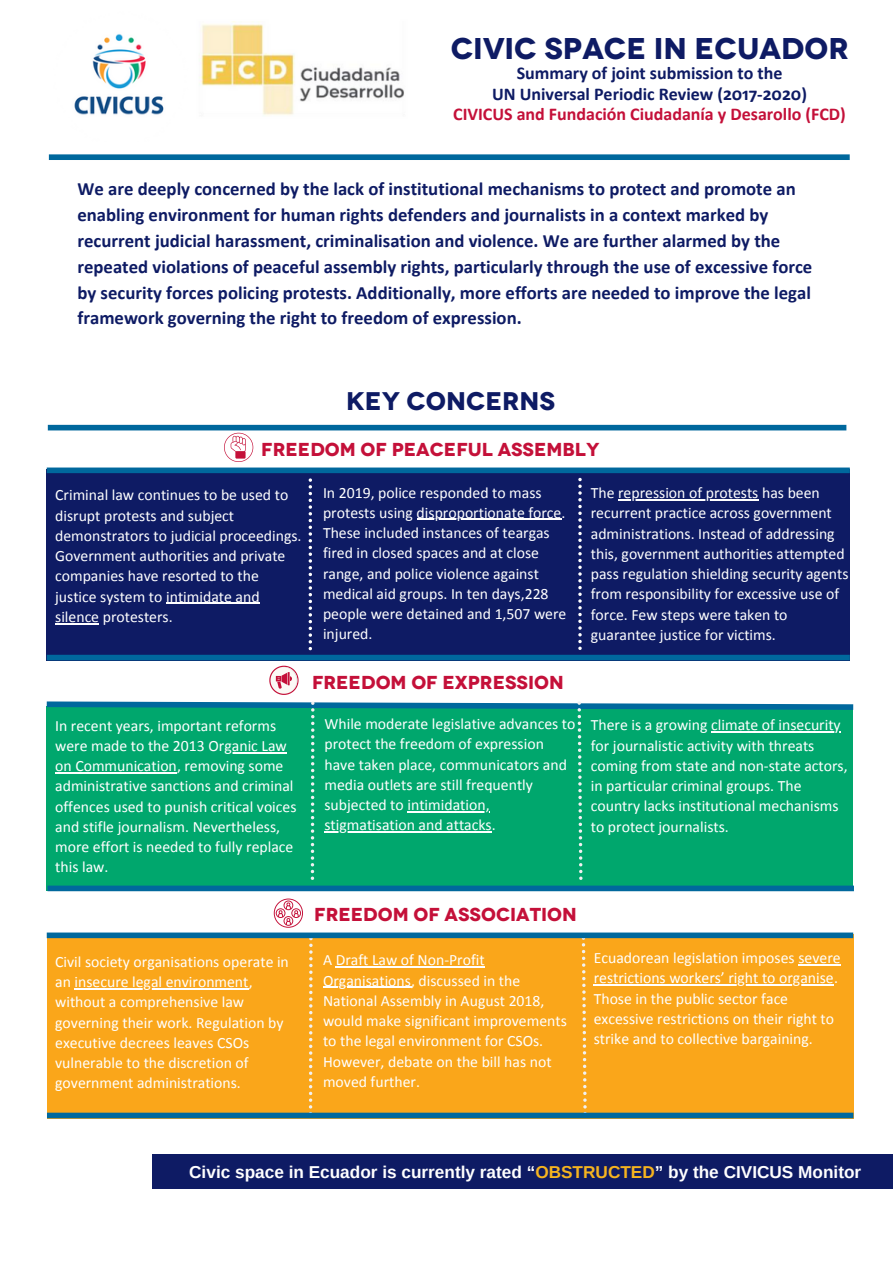
<style>
.page{position:relative;width:893px;height:1264px;background:#fff}
.page>*{position:absolute;margin:0;border:0;box-sizing:border-box;transform-origin:0 0}
.t1{font:700 30px "Novecentowide";color:#0e1b64}
.t2{font:700 25.5px "Novecentowide";color:#0e1b64}
.t3{font:700 18.75px/25.8px "Calibri";color:#0e1b64}
.t4{font:700 18.75px "Novecentowide";color:#c41039}
.t5{font:700 18px/20.2px "Calibri";color:#0e1b64;text-align:center}
.t6{font:700 18px "Calibri";color:#c41039}
.t7{font:700 17.25px "Arimo";color:#fff}
.t8{font:15.75px/20.2px "Calibri";color:#fff}
.s1{color:#f6b41f}
</style>
<div class="page">
<div style="left:152px;top:1153px;width:740px;height:35px;background:#0e1b64"></div>
<div style="left:47px;top:469px;width:802px;height:192px;background:#0e1b64"></div>
<div style="left:47px;top:467px;width:802px;height:6px;background:#00689d"></div>
<div style="left:47px;top:706px;width:806px;height:184px;background:#00a76d"></div>
<div style="left:49px;top:154px;width:800px;height:6px;background:#00689d"></div>
<img style="left:74px;top:34px;width:90px;height:81px">
<img style="left:199px;top:21px;width:205px;height:95px">
<svg style="left:46px;top:665px;width:808px;height:215px"></svg>
<div style="left:47px;top:885px;width:806px;height:6px;background:#00689d"></div>
<svg style="left:274px;top:898px;width:29px;height:29px"></svg>
<div style="left:47px;top:933px;width:806px;height:185px;background:#faa61a"></div>
<svg style="left:309px;top:938px;width:3px;height:171px"></svg>
<svg style="left:581px;top:938px;width:5px;height:171px"></svg>
<div style="left:47px;top:932px;width:806px;height:6px;background:#00689d"></div>
<svg style="left:224px;top:433px;width:29px;height:29px"></svg>
<div style="left:48px;top:425px;width:798px;height:5px;background:#00689d"></div>
<div style="left:47px;top:654px;width:802px;height:6px;background:#00689d"></div>
<hr style="left:166px;top:602px;width:94px;height:2px;background:#fff">
<hr style="left:55px;top:623px;width:44px;height:1px;background:#fff">
<hr style="left:416px;top:519px;width:145px;height:1px;background:#fff">
<svg style="left:308px;top:478px;width:4px;height:172px"></svg>
<svg style="left:578px;top:478px;width:3px;height:172px"></svg>
<hr style="left:618px;top:499px;width:140px;height:1px;background:#fff">
<hr style="left:798px;top:964px;width:42px;height:1px;background:#fff">
<hr style="left:593px;top:984px;width:240px;height:1px;background:#fff">
<hr style="left:336px;top:966px;width:149px;height:1px;background:#fff">
<hr style="left:323px;top:986px;width:88px;height:1px;background:#fff">
<hr style="left:75px;top:988px;width:174px;height:1px;background:#fff">
<div style="left:47px;top:1112px;width:806px;height:6px;background:#00689d"></div>
<hr style="left:224px;top:752px;width:63px;height:1px;background:#fff">
<hr style="left:55px;top:772px;width:122px;height:1px;background:#fff">
<hr style="left:407px;top:811px;width:82px;height:1px;background:#fff">
<hr style="left:324px;top:831px;width:168px;height:1px;background:#fff">
<hr style="left:711px;top:731px;width:129px;height:1px;background:#fff">
<h1 class="t1" style="left:450px;top:28px;width:399px">CIVIC SPACE IN ECUADOR</h1>
<p class="t5" style="left:492px;top:63px;width:316px">Summary of joint submission to the<br>UN Universal Periodic Review (2017-2020)</p>
<p class="t6" style="left:453px;top:103px;width:394px">CIVICUS and Fundación Ciudadanía y Desarollo (FCD)</p>
<p class="t3" style="left:77px;top:176px;width:736px">We are deeply concerned by the lack of institutional mechanisms to protect and promote an enabling environment for human rights defenders and journalists in a context marked by recurrent judicial harassment, criminalisation and violence. We are further alarmed by the repeated violations of peaceful assembly rights, particularly through the use of excessive force by security forces policing protests. Additionally, more efforts are needed to improve the legal framework governing the right to freedom of expression.</p>
<h2 class="t2" style="left:346px;top:383px;width:210px">KEY CONCERNS</h2>
<p class="t4" style="left:261px;top:436px;width:340px">FREEDOM OF PEACEFUL ASSEMBLY</p>
<p class="t8" style="left:55px;top:486px;width:248px">Criminal law continues to be used to disrupt protests and subject demonstrators to judicial proceedings.<br>Government authorities and private companies have resorted to the justice system to intimidate and silence protesters.</p>
<p class="t8" style="left:323px;top:483px;width:245px">In 2019, police responded to mass protests using disproportionate force.<br>These included instances of teargas fired in closed spaces and at close range, and police violence against medical aid groups. In ten days,228 people were detained and 1,507 were injured.</p>
<p class="t8" style="left:590px;top:484px;width:259px">The repression of protests has been recurrent practice across government administrations. Instead of addressing this, government authorities attempted pass regulation shielding security agents from responsibility for excessive use of force. Few steps were taken to guarantee justice for victims.</p>
<p class="t4" style="left:312px;top:669px;width:253px">FREEDOM OF EXPRESSION</p>
<p class="t8" style="left:55px;top:716px;width:243px">In recent years, important reforms were made to the 2013 Organic Law on Communication, removing some administrative sanctions and criminal offences used to punish critical voices and stifle journalism. Nevertheless, more effort is needed to fully replace this law.</p>
<p class="t8" style="left:324px;top:715px;width:252px">While moderate legislative advances to protect the freedom of expression have taken place, communicators and media outlets are still frequently subjected to intimidation, stigmatisation and attacks.</p>
<p class="t8" style="left:590px;top:716px;width:258px">There is a growing climate of insecurity for journalistic activity with threats coming from state and non-state actors, in particular criminal groups. The country lacks institutional mechanisms to protect journalists.</p>
<p class="t8" style="left:55px;top:952px;width:235px">Civil society organisations operate in an insecure legal environment, without a comprehensive law governing their work. Regulation by executive decrees leaves CSOs vulnerable to the discretion of government administrations.</p>
<p class="t4" style="left:314px;top:901px;width:264px">FREEDOM OF ASSOCIATION</p>
<p class="t8" style="left:323px;top:951px;width:245px">A Draft Law of Non-Profit<br>Organisations, discussed in the<br>National Assembly in August 2018, would make significant improvements to the legal environment for CSOs.<br>However, debate on the bill has not moved further.</p>
<p class="t8" style="left:593px;top:949px;width:248px">Ecuadorean legislation imposes severe restrictions workers’ right to organise.<br>Those in the public sector face excessive restrictions on their right to strike and to collective bargaining.</p>
<p class="t7" style="left:189px;top:1162px;width:673px">Civic space in Ecuador is currently rated “<span class="s1">OBSTRUCTED</span>” by the CIVICUS Monitor</p>
</div>
